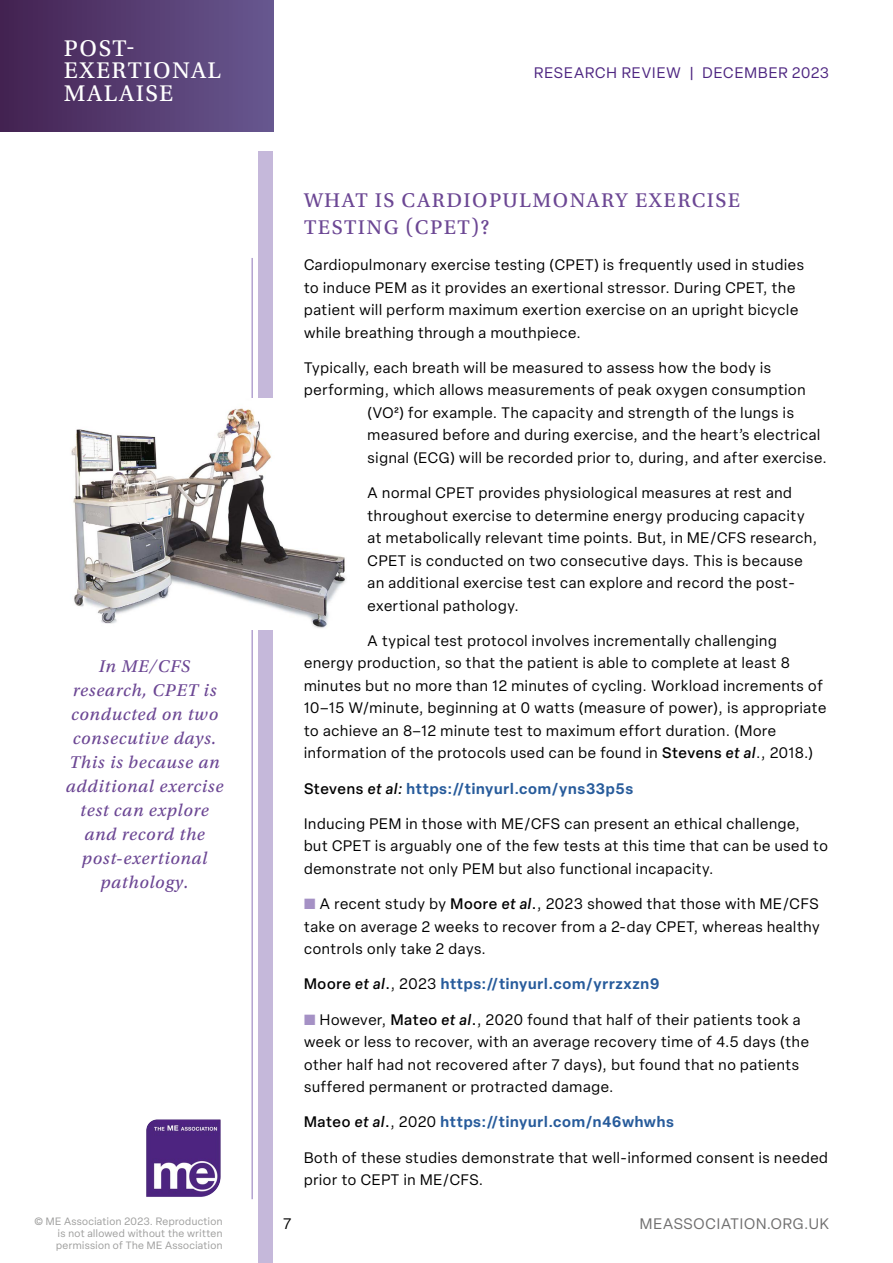
<style>
.page{position:relative;width:893px;height:1263px;background:#fff}
.page>*{position:absolute;margin:0;border:0;box-sizing:border-box;transform-origin:0 0}
.t1{font:24px/22.5px "Utopia Std Capt";letter-spacing:.06em;color:#fff}
.t2{font:21px/27px "Utopia Std Capt";letter-spacing:.07em;color:#6c4794}
.t3{font:18px/24px "Utopia Std Capt It";letter-spacing:.04em;color:#6c4794;text-align:center}
.t4{font:15px/22.5px "Elza";letter-spacing:.05em;color:#000}
.t5{font:600 15px "Elza";letter-spacing:.05em;color:#275b9b}
.t6{font:15px "Elza";letter-spacing:.07em;color:#4e2681}
.t7{font:15px "Elza";letter-spacing:.06em;color:#706f6f}
.t8{font:10.5px/12px "Elza";letter-spacing:.04em;color:#9d9d9c}
.s1{font-weight:500}
.s2{font-weight:500;font-style:italic}
.s3{font-weight:500;color:#000}
.s4{font-weight:500;font-style:italic;color:#000}
.s5{color:#a591c5}
.s6{font-weight:400;color:#000}
</style>
<div class="page">
<hr style="left:251px;top:258px;width:2px;height:941px;background:#b4a3d0">
<div style="left:0;top:0;width:273px;height:132px;background:linear-gradient(to right,#442151,#685890)"></div>
<svg style="left:146px;top:1119px;width:75px;height:78px;background:#6e4e97"></svg>
<div style="left:258px;top:152px;width:15px;height:1111px;background:#c5b8da"></div>
<img style="left:71px;top:400px;width:275px;height:228px">
<h1 class="t1" style="left:64px;top:37px;width:158px">POST-<br>EXERTIONAL<br>MALAISE</h1>
<p class="t3" style="left:66px;top:655px;width:159px">In ME/CFS research, CPET is conducted on two consecutive days.<br>This is because an additional exercise test can explore and record the post-exertional pathology.</p>
<p class="t6" style="left:534px;top:63px;width:296px">RESEARCH REVIEW | DECEMBER 2023</p>
<h2 class="t2" style="left:304px;top:187px;width:437px">WHAT IS CARDIOPULMONARY EXERCISE<br>TESTING (CPET)?</h2>
<p class="t4" style="left:304px;top:253px;width:501px">Cardiopulmonary exercise testing (CPET) is frequently used in studies to induce PEM as it provides an exertional stressor. During CPET, the patient will perform maximum exertion exercise on an upright bicycle while breathing through a mouthpiece.</p>
<p class="t4" style="left:304px;top:356px;width:468px">Typically, each breath will be measured to assess how the body is</p>
<p class="t4" style="left:304px;top:379px;width:503px">performing, which allows measurements of peak oxygen consumption</p>
<p class="t4" style="left:368px;top:401px;width:428px">(VO2) for example. The capacity and strength of the lungs is</p>
<p class="t4" style="left:368px;top:424px;width:454px">measured before and during exercise, and the heart’s electrical</p>
<p class="t4" style="left:368px;top:446px;width:461px">signal (ECG) will be recorded prior to, during, and after exercise.</p>
<p class="t4" style="left:368px;top:481px;width:451px">A normal CPET provides physiological measures at rest and throughout exercise to determine energy producing capacity at metabolically relevant time points. But, in ME/CFS research, CPET is conducted on two consecutive days. This is because an additional exercise test can explore and record the post&shy;exertional pathology.</p>
<p class="t4" style="left:304px;top:629px;width:524px;text-indent:64px">A typical test protocol involves incrementally challenging energy production, so that the patient is able to complete at least 8 minutes but no more than 12 minutes of cycling. Workload increments of 10–15 W/minute, beginning at 0 watts (measure of power), is appropriate to achieve an 8–12 minute test to maximum effort duration. (More information of the protocols used can be found in <span class="s1">Stevens</span> <span class="s2">et al</span>., 2018.)</p>
<p class="t5" style="left:304px;top:778px;width:331px"><span class="s3">Stevens</span> <span class="s4">et al:</span> https://tinyurl.com/yns33p5s</p>
<p class="t4" style="left:304px;top:812px;width:525px">Inducing PEM in those with ME/CFS can present an ethical challenge,<br>but CPET is arguably one of the few tests at this time that can be used to demonstrate not only PEM but also functional incapacity.</p>
<p class="t4" style="left:304px;top:892px;width:517px;text-align:justify"><span class="s5">■</span> A recent study by <span class="s1">Moore</span> <span class="s2">et al</span><span class="s1">.</span>, 2023 showed that those with ME/CFS take on average 2 weeks to recover from a 2-day CPET, whereas healthy controls only take 2 days.</p>
<p class="t5" style="left:304px;top:973px;width:357px"><span class="s3">Moore</span> <span class="s4">et al</span><span class="s3">.</span><span class="s6">, 2023</span> https://tinyurl.com/yrrzxzn9</p>
<p class="t4" style="left:304px;top:1008px;width:506px"><span class="s5">■</span> However, <span class="s1">Mateo</span> <span class="s2">et al</span><span class="s1">.</span>, 2020 found that half of their patients took a week or less to recover, with an average recovery time of 4.5 days (the other half had not recovered after 7 days), but found that no patients suffered permanent or protracted damage.</p>
<p class="t5" style="left:304px;top:1111px;width:371px"><span class="s3">Mateo</span> <span class="s4">et al</span><span class="s3">.</span><span class="s6">, 2020</span> https://tinyurl.com/n46whwhs</p>
<p class="t4" style="left:304px;top:1146px;width:525px">Both of these studies demonstrate that well-informed consent is needed prior to CEPT in ME/CFS.</p>
<p class="t8" style="left:34px;top:1215px;width:190px">© ME Association 2023. Reproduction</p>
<p class="t4" style="left:283px;top:1212px;width:10px">7</p>
<p class="t7" style="left:640px;top:1214px;width:191px">MEASSOCIATION.ORG.UK</p>
<p class="t8" style="left:56px;top:1227px;width:168px">is not allowed without the written permission of The ME Association</p>
</div>
